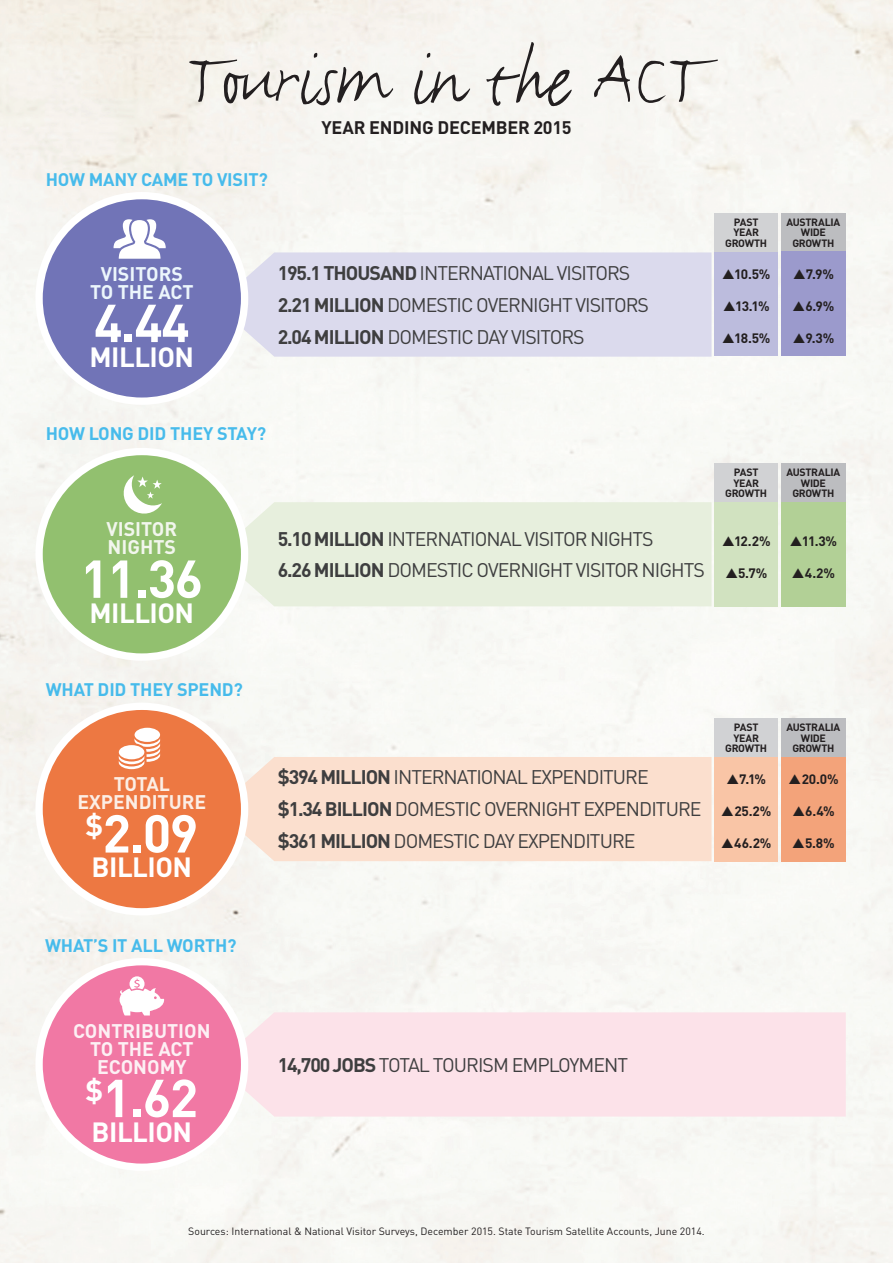
<style>
.page{position:relative;width:893px;height:1263px;background:#f7f7f3}
.page>*{position:absolute;margin:0;border:0;box-sizing:border-box;transform-origin:0 0}
.t1{font:82.8px "Justlefthand OT";color:#231f20}
.t2{font:700 52.5px "DINOT";letter-spacing:-.03em;color:#fff}
.t3{font:700 27.45px "DINOT";letter-spacing:-.02em;color:#fff}
.t4{font:19.5px "DINOT";letter-spacing:-.05em;color:#3e3e3f}
.t5{font:700 19.5px/18px "DINOT";color:#fdf0f4;text-align:center}
.t6{font:700 19.5px/18px "DINOT";color:#ecf6fc;text-align:center}
.t7{font:700 19.5px/18px "DINOT";color:#fceee5;text-align:center}
.t8{font:700 19.5px/18px "DINOT";color:#f2f6ed}
.t9{font:700 18px "DINOT";letter-spacing:-.01em;color:#47bbeb}
.t10{font:700 18px "DINOT";letter-spacing:-.01em;color:#231f20}
.t11{font:700 13.5px "DINOT";letter-spacing:-.05em;color:#231f20}
.t12{font:700 10.5px/10.5px "DINOT";letter-spacing:-.035em;color:#231f20;text-align:center}
.t13{font:10.5px "DINOT";color:#231f20}
.s1{font-weight:700}
</style>
<div class="page">
<div style="left:227px;top:252px;width:484px;height:105px;background:#dbdaed"></div>
<div style="left:39px;top:196px;width:206px;height:205px;background:#7174b7;border-radius:50%"></div>
<div style="left:35px;top:192px;width:213px;height:213px;border:7px solid #fff;border-radius:50%"></div>
<svg style="left:113px;top:219px;width:53px;height:40px"></svg>
<div style="left:231px;top:502px;width:480px;height:104px;background:#e7efdd"></div>
<div style="left:39px;top:451px;width:206px;height:206px;background:#92c06f;border-radius:50%"></div>
<div style="left:35px;top:448px;width:213px;height:213px;border:7px solid #fff;border-radius:50%"></div>
<svg style="left:123px;top:475px;width:39px;height:39px"></svg>
<div style="left:231px;top:757px;width:480px;height:104px;background:#fbdfce"></div>
<div style="left:39px;top:706px;width:206px;height:206px;background:#ed7842;border-radius:50%"></div>
<div style="left:35px;top:703px;width:213px;height:212px;border:7px solid #fff;border-radius:50%"></div>
<div style="left:135px;top:728px;width:25px;height:14px;background:#fff;border-radius:50%"></div>
<svg style="left:119px;top:738px;width:41px;height:31px"></svg>
<div style="left:231px;top:1012px;width:615px;height:104px;background:#fce2e9"></div>
<div style="left:39px;top:962px;width:206px;height:205px;background:#f178a4;border-radius:50%"></div>
<div style="left:35px;top:958px;width:213px;height:213px;border:7px solid #fff;border-radius:50%"></div>
<svg style="left:120px;top:976px;width:44px;height:39px"></svg>
<div style="left:714px;top:252px;width:64px;height:104px;background:#bcbcdd"></div>
<div style="left:714px;top:757px;width:64px;height:104px;background:#f9c5a6"></div>
<div style="left:714px;top:502px;width:64px;height:104px;background:#d1e2c0"></div>
<div style="left:714px;top:213px;width:64px;height:39px;background:#d1d2d4"></div>
<div style="left:714px;top:718px;width:64px;height:39px;background:#d1d2d4"></div>
<div style="left:714px;top:463px;width:64px;height:39px;background:#d1d2d4"></div>
<div style="left:781px;top:213px;width:65px;height:39px;background:#bcbdc0"></div>
<div style="left:781px;top:718px;width:65px;height:39px;background:#bcbdc0"></div>
<div style="left:781px;top:463px;width:65px;height:39px;background:#bcbdc0"></div>
<div style="left:781px;top:252px;width:65px;height:104px;background:#9b9acc"></div>
<div style="left:781px;top:757px;width:65px;height:104px;background:#f3a37a"></div>
<div style="left:781px;top:502px;width:65px;height:104px;background:#b2d096"></div>
<p class="t1" style="left:187px;top:24px;width:520px">Tourism in the ACT</p>
<p class="t10" style="left:322px;top:115px;width:252px">YEAR ENDING DECEMBER 2015</p>
<p class="t9" style="left:46px;top:167px;width:224px">HOW MANY CAME TO VISIT?</p>
<p class="t6" style="left:90px;top:264px;width:105px">VISITORS<br>TO THE ACT</p>
<p class="t2" style="left:94px;top:289px;width:97px">4.44</p>
<p class="t3" style="left:90px;top:339px;width:106px">MILLION</p>
<p class="t4" style="left:278px;top:261px;width:354px"><span class="s1">195.1 THOUSAND</span> INTERNATIONAL VISITORS</p>
<p class="t4" style="left:278px;top:292px;width:373px"><span class="s1">2.21 MILLION</span> DOMESTIC OVERNIGHT VISITORS</p>
<p class="t4" style="left:278px;top:324px;width:308px"><span class="s1">2.04 MILLION</span> DOMESTIC DAY VISITORS</p>
<p class="t12" style="left:725px;top:216px;width:43px">PAST<br>YEAR<br>GROWTH</p>
<p class="t11" style="left:734px;top:265px;width:38px">10.5%</p>
<p class="t11" style="left:735px;top:297px;width:36px">13.1%</p>
<p class="t11" style="left:734px;top:329px;width:38px">18.5%</p>
<p class="t12" style="left:786px;top:216px;width:55px">AUSTRALIA<br>WIDE<br>GROWTH</p>
<p class="t11" style="left:806px;top:265px;width:30px">7.9%</p>
<p class="t11" style="left:805px;top:297px;width:31px">6.9%</p>
<p class="t11" style="left:805px;top:329px;width:30px">9.3%</p>
<p class="t9" style="left:46px;top:422px;width:222px">HOW LONG DID THEY STAY?</p>
<p class="t8" style="left:106px;top:520px;width:72px">VISITOR<br>NIGHTS</p>
<p class="t2" style="left:81px;top:544px;width:124px">11.36</p>
<p class="t3" style="left:90px;top:595px;width:106px">MILLION</p>
<p class="t4" style="left:278px;top:526px;width:377px"><span class="s1">5.10 MILLION</span> INTERNATIONAL VISITOR NIGHTS</p>
<p class="t4" style="left:278px;top:558px;width:429px"><span class="s1">6.26 MILLION</span> DOMESTIC OVERNIGHT VISITOR NIGHTS</p>
<p class="t12" style="left:725px;top:467px;width:43px">PAST<br>YEAR<br>GROWTH</p>
<p class="t11" style="left:734px;top:532px;width:38px">12.2%</p>
<p class="t11" style="left:738px;top:564px;width:31px">5.7%</p>
<p class="t12" style="left:786px;top:467px;width:55px">AUSTRALIA<br>WIDE<br>GROWTH</p>
<p class="t11" style="left:802px;top:532px;width:37px">11.3%</p>
<p class="t11" style="left:805px;top:564px;width:32px">4.2%</p>
<p class="t9" style="left:46px;top:678px;width:199px">WHAT DID THEY SPEND?</p>
<p class="t7" style="left:77px;top:774px;width:130px">TOTAL<br>EXPENDITURE</p>
<p class="t2" style="left:85px;top:799px;width:114px"><sup>$</sup>2.09</p>
<p class="t3" style="left:92px;top:849px;width:102px">BILLION</p>
<p class="t4" style="left:278px;top:765px;width:372px"><span class="s1">$394 MILLION</span> INTERNATIONAL EXPENDITURE</p>
<p class="t4" style="left:278px;top:797px;width:425px"><span class="s1">$1.34 BILLION</span> DOMESTIC OVERNIGHT EXPENDITURE</p>
<p class="t4" style="left:278px;top:829px;width:359px"><span class="s1">$361 MILLION</span> DOMESTIC DAY EXPENDITURE</p>
<p class="t12" style="left:725px;top:722px;width:43px">PAST<br>YEAR<br>GROWTH</p>
<p class="t11" style="left:739px;top:770px;width:28px">7.1%</p>
<p class="t11" style="left:734px;top:802px;width:39px">25.2%</p>
<p class="t11" style="left:734px;top:834px;width:39px">46.2%</p>
<p class="t12" style="left:786px;top:722px;width:55px">AUSTRALIA<br>WIDE<br>GROWTH</p>
<p class="t11" style="left:802px;top:770px;width:38px">20.0%</p>
<p class="t11" style="left:805px;top:802px;width:31px">6.4%</p>
<p class="t11" style="left:805px;top:834px;width:31px">5.8%</p>
<p class="t9" style="left:45px;top:933px;width:193px">WHAT’S IT ALL WORTH?</p>
<p class="t5" style="left:73px;top:1021px;width:139px">CONTRIBUTION<br>TO THE ACT<br>ECONOMY</p>
<p class="t2" style="left:85px;top:1064px;width:114px"><sup>$</sup>1.62</p>
<p class="t3" style="left:92px;top:1114px;width:102px">BILLION</p>
<p class="t4" style="left:278px;top:1052px;width:352px"><span class="s1">14,700 JOBS</span> TOTAL TOURISM EMPLOYMENT</p>
<p class="t13" style="left:188px;top:1224px;width:518px">Sources: International &amp; National Visitor Surveys, December 2015. State Tourism Satellite Accounts, June 2014.</p>
</div>
